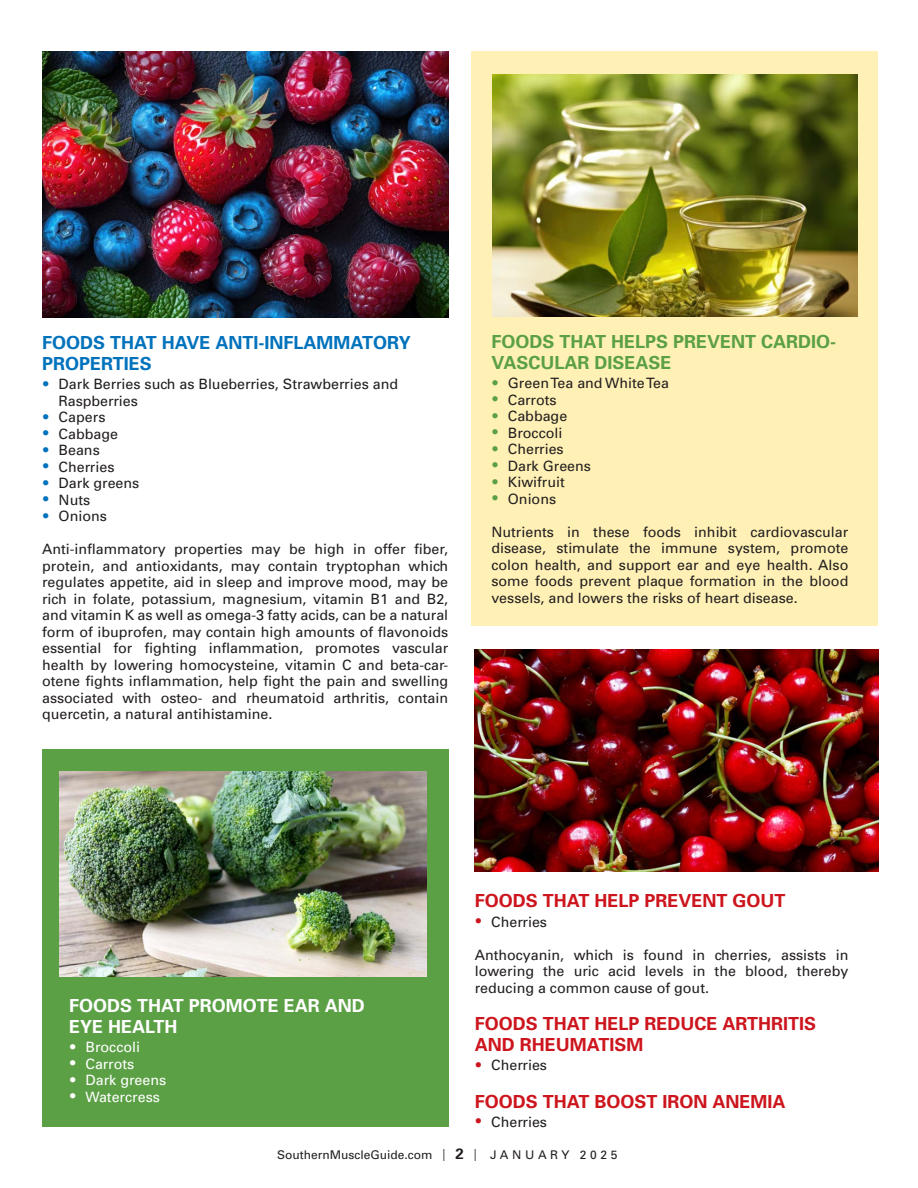
<style>
.page{position:relative;width:918px;height:1188px;background:#fff}
.page>*{position:absolute;margin:0;border:0;box-sizing:border-box;transform-origin:0 0}
.t1{font:700 18px/21px "Univers";color:#cd151d}
.t2{font:700 18px/21px "Univers";color:#5ba045}
.t3{font:700 18px/21px "Univers";color:#0072bc}
.t4{font:700 18px/21px "Univers";color:#fff}
.t5{font:14.25px/16.5px "Univers";color:#231f20;text-align:justify}
.t6{font:14.25px "Univers";color:#fff}
.t7{font:12px "Univers";color:#231f20}
.s1{font-size:21px;color:#0072bc}
.s2{font-size:21px;color:#5ba045}
.s3{font-size:21px}
.s4{font-size:21px;color:#cd151d}
.s5{font-stretch:condensed}
.s6{font-weight:700;font-size:15px}
</style>
<div class="page">
<div style="left:472px;top:52px;width:406px;height:574px;background:#fff1b5"></div>
<div style="left:42px;top:750px;width:406px;height:377px;background:#5ba045"></div>
<img style="left:42px;top:52px;width:406px;height:266px">
<img style="left:60px;top:771px;width:366px;height:205px">
<img style="left:475px;top:649px;width:403px;height:223px">
<img style="left:493px;top:74px;width:365px;height:242px">
<p class="t3" style="left:42px;top:332px;width:370px">FOODS THAT HAVE ANTI-INFLAMMATORY<br>PROPERTIES</p>
<p class="t5" style="left:59px;top:376px;width:341px;text-indent:-17px"><span class="s1">•</span> Dark Berries such as Blueberries, Strawberries and<br>Raspberries</p>
<p class="t5" style="left:42px;top:409px;width:65px"><span class="s1">•</span> Capers</p>
<p class="t5" style="left:42px;top:426px;width:77px"><span class="s1">•</span> Cabbage</p>
<p class="t5" style="left:42px;top:442px;width:59px"><span class="s1">•</span> Beans</p>
<p class="t5" style="left:42px;top:459px;width:74px"><span class="s1">•</span> Cherries</p>
<p class="t5" style="left:42px;top:475px;width:99px"><span class="s1">•</span> Dark greens</p>
<p class="t5" style="left:42px;top:492px;width:50px"><span class="s1">•</span> Nuts</p>
<p class="t5" style="left:42px;top:508px;width:66px"><span class="s1">•</span> Onions</p>
<p class="t5" style="left:42px;top:541px;width:408px">Anti-inflammatory properties may be high in offer fiber, protein, and antioxidants, may contain tryptophan which regulates appetite, aid in sleep and improve mood, may be rich in folate, potassium, magnesium, vitamin B1 and B2, and vitamin K as well as omega-3 fatty acids, can be a natural form of ibuprofen, may contain high amounts of flavonoids essential for fighting inflammation, promotes vascular health by lowering homocysteine, vitamin C and beta-car&shy;otene fights inflammation, help fight the pain and swelling associated with osteo- and rheumatoid arthritis, contain quercetin, a natural antihistamine.</p>
<p class="t2" style="left:491px;top:331px;width:346px">FOODS THAT HELPS PREVENT CARDIO-<br>VASCULAR DISEASE</p>
<p class="t5" style="left:491px;top:375px;width:179px"><span class="s2">•</span> Green Tea and White Tea</p>
<p class="t5" style="left:491px;top:392px;width:67px"><span class="s2">•</span> Carrots</p>
<p class="t5" style="left:491px;top:408px;width:77px"><span class="s2">•</span> Cabbage</p>
<p class="t5" style="left:491px;top:425px;width:73px"><span class="s2">•</span> Broccoli</p>
<p class="t5" style="left:491px;top:441px;width:74px"><span class="s2">•</span> Cherries</p>
<p class="t5" style="left:491px;top:458px;width:101px"><span class="s2">•</span> Dark Greens</p>
<p class="t5" style="left:491px;top:474px;width:75px"><span class="s2">•</span> Kiwifruit</p>
<p class="t5" style="left:491px;top:491px;width:66px"><span class="s2">•</span> Onions</p>
<p class="t5" style="left:491px;top:524px;width:359px">Nutrients in these foods inhibit cardiovascular disease, stimulate the immune system, promote colon health, and support ear and eye health. Also some foods prevent plaque formation in the blood vessels, and lowers the risks of heart disease.</p>
<p class="t4" style="left:69px;top:995px;width:297px">FOODS THAT PROMOTE EAR AND<br>EYE HEALTH</p>
<p class="t6" style="left:69px;top:1039px;width:73px"><span class="s3">•</span> Broccoli</p>
<p class="t6" style="left:69px;top:1055px;width:67px"><span class="s3">•</span> Carrots</p>
<p class="t6" style="left:69px;top:1072px;width:99px"><span class="s3">•</span> Dark greens</p>
<p class="t6" style="left:69px;top:1088px;width:92px"><span class="s3">•</span> Watercress</p>
<p class="t1" style="left:475px;top:890px;width:312px">FOODS THAT HELP PREVENT GOUT</p>
<p class="t5" style="left:475px;top:913px;width:74px"><span class="s4">•</span> Cherries</p>
<p class="t5" style="left:475px;top:946px;width:375px">Anthocyanin, which is found in cherries, assists in lowering the uric acid levels in the blood, thereby reducing a common cause of gout.</p>
<p class="t1" style="left:475px;top:1013px;width:343px">FOODS THAT HELP REDUCE ARTHRITIS<br>AND RHEUMATISM</p>
<p class="t5" style="left:475px;top:1057px;width:74px"><span class="s4">•</span> Cherries</p>
<p class="t1" style="left:475px;top:1091px;width:312px">FOODS THAT BOOST IRON ANEMIA</p>
<p class="t5" style="left:475px;top:1114px;width:74px"><span class="s4">•</span> Cherries</p>
<p class="t7" style="left:277px;top:1148px;width:342px">SouthernMuscleGuide.com <span class="s5">|</span> <span class="s6">2</span> <span class="s5">|</span> J A N U A R Y 2 0 2 5</p>
</div>
